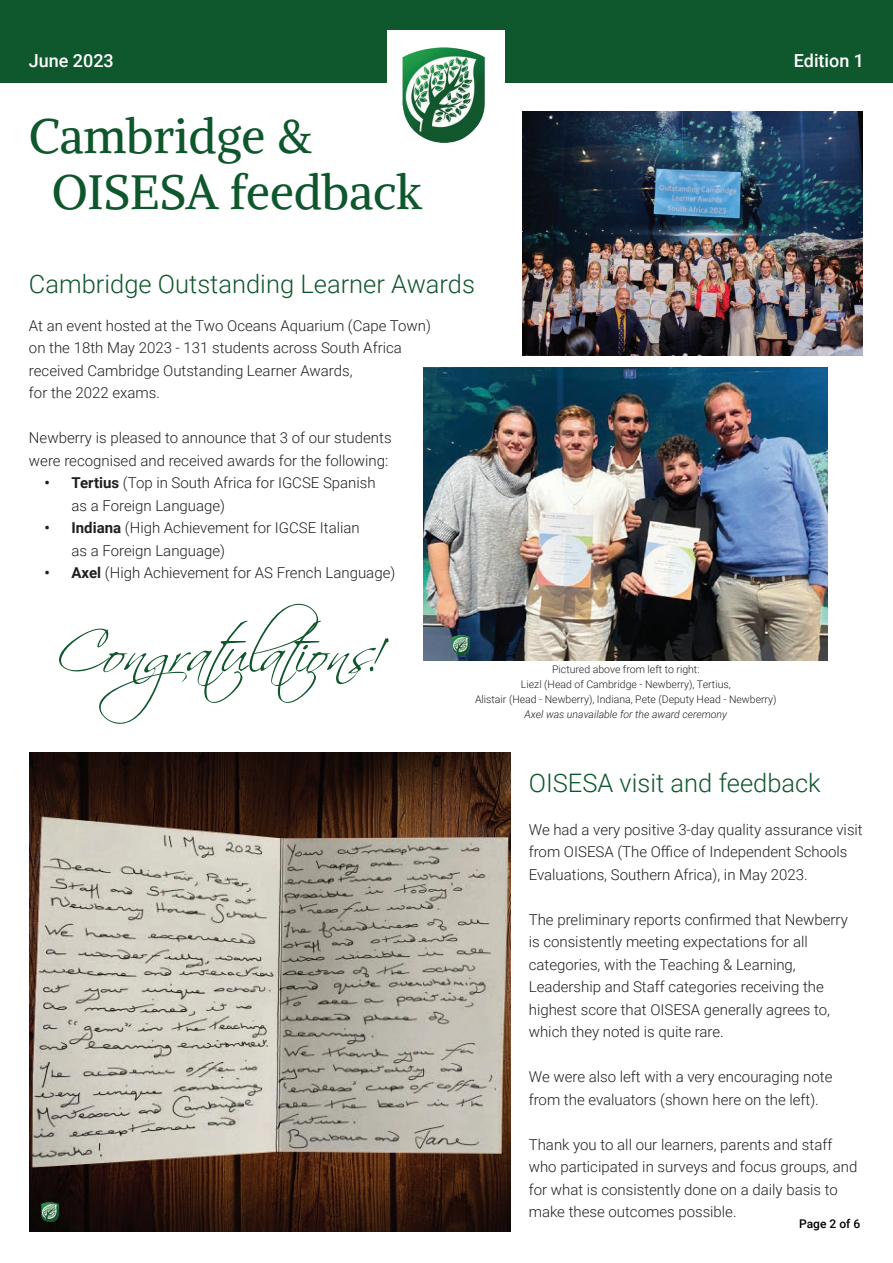
<style>
.page{position:relative;width:893px;height:1263px;background:#fff}
.page>*{position:absolute;margin:0;border:0;box-sizing:border-box;transform-origin:0 0}
.t1{font:57px "Scriptina Pro";letter-spacing:.03em;color:#0f562c}
.t2{font:48px/55.5px "Alike";color:#0e572c}
.t3{font:300 25.5px "Roboto";color:#0e572c}
.t4{font:500 18px "Roboto";color:#fff}
.t5{font:300 15px/22.5px "Roboto";color:#231f20}
.t6{font:500 12px "Roboto";color:#000}
.t7{font:300 10.5px/15px "Roboto";color:#231f20;text-align:center}
.t8{font:italic 300 10.5px "Roboto";color:#231f20}
.s1{font-weight:700}
</style>
<div class="page">
<hr style="left:892px;top:237px;width:1px;height:1026px;background:#e1e2e4">
<div style="left:0;top:0;width:893px;height:83px;background:#0f572d"></div>
<div style="left:388px;top:31px;width:117px;height:137px;background:#fff"></div>
<img style="left:402px;top:47px;width:83px;height:96px">
<img style="left:523px;top:111px;width:340px;height:244px">
<img style="left:424px;top:368px;width:404px;height:292px">
<img style="left:30px;top:753px;width:480px;height:479px">
<img style="left:453px;top:635px;width:17px;height:20px">
<img style="left:41px;top:1202px;width:17px;height:20px">
<p class="t4" style="left:29px;top:48px;width:87px">June 2023</p>
<p class="t4" style="left:794px;top:48px;width:72px">Edition 1</p>
<h2 class="t2" style="left:52px;top:108px;width:372px;text-indent:-23px">Cambridge &amp;<br>OISESA feedback</h2>
<h3 class="t3" style="left:29px;top:266px;width:448px">Cambridge Outstanding Learner Awards</h3>
<p class="t5" style="left:29px;top:313px;width:403px">At an event hosted at the Two Oceans Aquarium (Cape Town) on the 18th May 2023 - 131 students across South Africa received Cambridge Outstanding Learner Awards,<br>for the 2022 exams.</p>
<p class="t5" style="left:29px;top:426px;width:364px">Newberry is pleased to announce that 3 of our students were recognised and received awards for the following:</p>
<p class="t5" style="left:72px;top:471px;width:306px;text-indent:-27px"><span class="s1">• Tertius</span> (Top in South Africa for IGCSE Spanish as a Foreign Language)</p>
<p class="t5" style="left:72px;top:516px;width:290px;text-indent:-27px"><span class="s1">• Indiana</span> (High Achievement for IGCSE Italian as a Foreign Language)</p>
<p class="t5" style="left:45px;top:561px;width:352px"><span class="s1">• Axel</span> (High Achievement for AS French Language)</p>
<h1 class="t1" style="left:55px;top:618px;width:328px">Congratulations!</h1>
<p class="t7" style="left:475px;top:662px;width:303px">Pictured above from left to right:<br>Liezl (Head of Cambridge - Newberry), Tertius,<br>Alistair (Head - Newberry), Indiana, Pete (Deputy Head - Newberry)</p>
<p class="t8" style="left:524px;top:707px;width:204px">Axel was unavailable for the award ceremony</p>
<h3 class="t3" style="left:529px;top:765px;width:294px">OISESA visit and feedback</h3>
<p class="t5" style="left:529px;top:817px;width:335px">We had a very positive 3-day quality assurance visit from OISESA (The Office of Independent Schools<br>Evaluations, Southern Africa), in May 2023.</p>
<p class="t5" style="left:529px;top:907px;width:321px">The preliminary reports confirmed that Newberry is consistently meeting expectations for all categories, with the Teaching &amp; Learning, Leadership and Staff categories receiving the highest score that OISESA generally agrees to, which they noted is quite rare.</p>
<p class="t5" style="left:529px;top:1065px;width:305px">We were also left with a very encouraging note from the evaluators (shown here on the left).</p>
<p class="t5" style="left:529px;top:1132px;width:330px">Thank you to all our learners, parents and staff who participated in surveys and focus groups, and for what is consistently done on a daily basis to make these outcomes possible.</p>
<p class="t6" style="left:799px;top:1215px;width:63px">Page 2 of 6</p>
</div>
